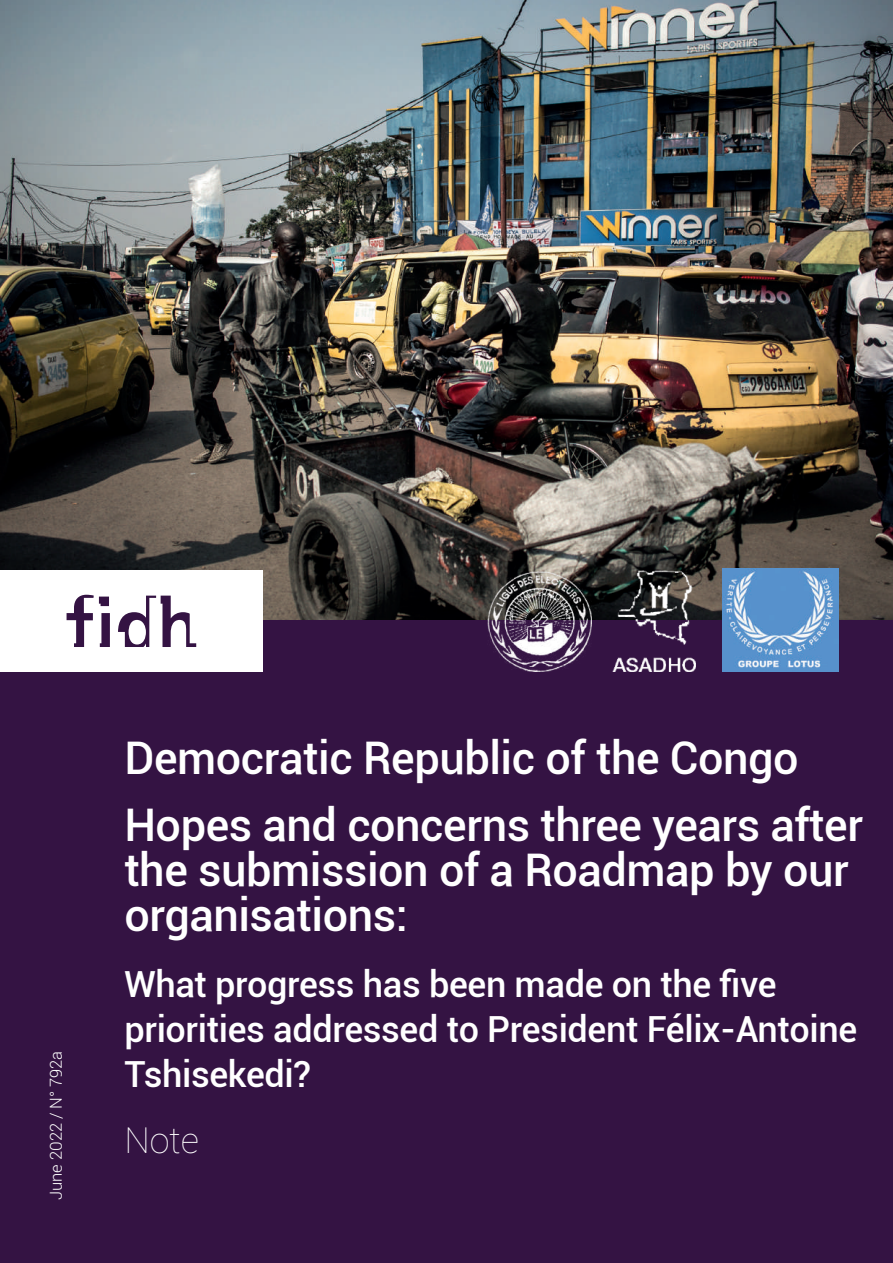
<style>
.page{position:relative;width:893px;height:1263px;background:#fff}
.page>*{position:absolute;margin:0;border:0;box-sizing:border-box;transform-origin:0 0}
.t1{font:500 45px/66.3px "Roboto";letter-spacing:-.01em;color:#fff}
.t2{font:500 36px/45px "Roboto";letter-spacing:-.01em;color:#fff}
.t3{font:100 36px "Roboto";color:#fff}
.t4{font:300 16.5px "Roboto";color:#fff}
</style>
<div class="page">
<img style="left:0;top:0;width:893px;height:621px">
<div style="left:0;top:621px;width:893px;height:642px;background:#341343"></div>
<div style="left:0;top:570px;width:263px;height:102px;background:#fff"></div>
<svg style="left:118px;top:596px;width:78px;height:51px"></svg>
<svg style="left:67px;top:595px;width:43px;height:52px"></svg>
<img style="left:487px;top:571px;width:104px;height:100px">
<img style="left:723px;top:569px;width:115px;height:102px">
<img style="left:613px;top:570px;width:83px;height:102px">
<p class="t4" style="left:45px;top:1200px;width:151px;rotate:-90deg">June 2022 / N° 792a</p>
<p class="t1" style="left:124px;top:723px;width:740px">Democratic Republic of the Congo<br>Hopes and concerns three years after</p>
<p class="t1" style="left:124px;top:845px;width:726px;line-height:45px">the submission of a Roadmap by our organisations:</p>
<p class="t2" style="left:124px;top:960px;width:734px">What progress has been made on the five priorities addressed to President Félix-Antoine<br>Tshisekedi?</p>
<p class="t3" style="left:124px;top:1115px;width:76px">Note</p>
</div>
